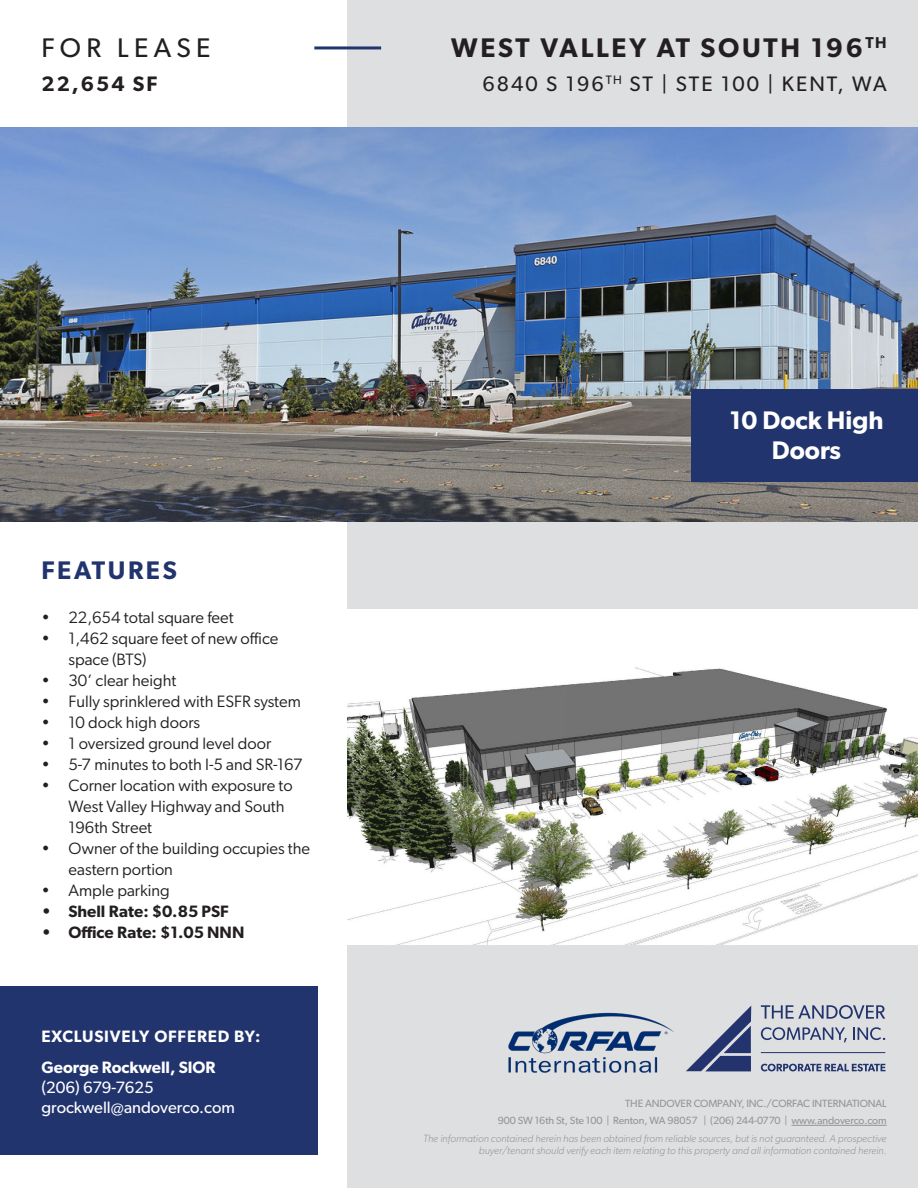
<style>
.page{position:relative;width:918px;height:1188px;background:#fff}
.page>*{position:absolute;margin:0;border:0;box-sizing:border-box;transform-origin:0 0}
.t1{font:600 27px "Gibson";letter-spacing:.1em;color:#231f20}
.t2{font:27px "Gibson";letter-spacing:.2em;color:#231f20}
.t3{font:600 25.5px/30.6px "Gibson";color:#fff;text-align:center}
.t4{font:600 25.5px "Gibson";letter-spacing:.1em;color:#22346e}
.t5{font:21px "Gibson";letter-spacing:.1em;color:#231f20}
.t6{font:600 21px "Gibson";letter-spacing:.1em;color:#231f20}
.t7{font:16.5px/21px "Gibson";color:#231f20}
.t8{font:600 16.5px "Gibson";color:#231f20}
.t9{font:16.5px "Gibson";color:#fff}
.t10{font:600 16.5px "Gibson";letter-spacing:.05em;color:#fff}
.t11{font:600 16.5px "Gibson";letter-spacing:.01em;color:#fff}
.t12{font:italic 300 10.5px/12.6px "Gibson";color:#939598;text-align:right}
.t13{font:10.5px "Gibson";letter-spacing:-.01em;color:#939598}
</style>
<div class="page">
<div style="left:348px;top:0;width:570px;height:1188px;background:#dedfe0"></div>
<hr style="left:314px;top:46px;width:67px;height:3px;background:#22346e">
<img style="left:0;top:128px;width:918px;height:394px">
<div style="left:0;top:986px;width:317px;height:168px;background:#22346e"></div>
<svg style="left:686px;top:1006px;width:65px;height:65px"></svg>
<svg style="left:761px;top:1005px;width:124px;height:14px"></svg>
<hr style="left:761px;top:1052px;width:124px;height:1px;background:#22336d">
<svg style="left:761px;top:1027px;width:86px;height:15px"></svg>
<svg style="left:853px;top:1027px;width:32px;height:13px"></svg>
<svg style="left:761px;top:1064px;width:124px;height:7px"></svg>
<img style="left:508px;top:1012px;width:166px;height:61px">
<hr style="left:791px;top:1125px;width:96px;height:1px;background:#939598">
<div style="left:691px;top:389px;width:227px;height:93px;background:#22346d"></div>
<img style="left:348px;top:610px;width:570px;height:335px">
<p class="t2" style="left:41px;top:32px;width:171px">FOR LEASE</p>
<p class="t1" style="left:451px;top:32px;width:437px">WEST VALLEY AT SOUTH 196<sup>TH</sup></p>
<p class="t6" style="left:41px;top:71px;width:118px">22,654 SF</p>
<p class="t5" style="left:482px;top:71px;width:406px">6840 S 196<sup>TH</sup> ST | STE 100 | KENT, WA</p>
<p class="t4" style="left:41px;top:555px;width:137px">FEATURES</p>
<p class="t7" style="left:41px;top:607px;width:194px">• 22,654 total square feet</p>
<p class="t7" style="left:68px;top:628px;width:211px;text-indent:-27px">• 1,462 square feet of new office space (BTS)</p>
<p class="t7" style="left:41px;top:670px;width:137px">• 30’ clear height</p>
<p class="t7" style="left:41px;top:691px;width:261px">• Fully sprinklered with ESFR system</p>
<p class="t7" style="left:41px;top:712px;width:160px">• 10 dock high doors</p>
<p class="t7" style="left:41px;top:733px;width:231px">• 1 oversized ground level door</p>
<p class="t7" style="left:41px;top:754px;width:263px">• 5-7 minutes to both I-5 and SR-167</p>
<p class="t7" style="left:68px;top:775px;width:226px;text-indent:-27px">• Corner location with exposure to<br>West Valley Highway and South<br>196th Street</p>
<p class="t7" style="left:68px;top:838px;width:243px;text-indent:-27px">• Owner of the building occupies the eastern portion</p>
<p class="t7" style="left:41px;top:880px;width:130px">• Ample parking</p>
<p class="t8" style="left:41px;top:902px;width:189px">• Shell Rate: $0.85 PSF</p>
<p class="t8" style="left:41px;top:923px;width:204px">• Office Rate: $1.05 NNN</p>
<p class="t10" style="left:41px;top:1027px;width:221px">EXCLUSIVELY OFFERED BY:</p>
<p class="t11" style="left:41px;top:1058px;width:176px">George Rockwell, SIOR</p>
<p class="t9" style="left:41px;top:1077px;width:114px">(206) 679-7625</p>
<p class="t9" style="left:41px;top:1097px;width:195px">grockwell@andoverco.com</p>
<p class="t3" style="left:730px;top:404px;width:155px">10 Dock High<br>Doors</p>
<p class="t13" style="left:625px;top:1097px;width:263px">THE ANDOVER COMPANY, INC./CORFAC INTERNATIONAL</p>
<p class="t13" style="left:498px;top:1114px;width:390px">900 SW 16th St, Ste 100 | Renton, WA 98057 | (206) 244-0770 | www.andoverco.com</p>
<p class="t12" style="left:423px;top:1132px;width:465px">The information contained herein has been obtained from reliable sources, but is not guaranteed. A prospective buyer/tenant should verify each item relating to this property and all information contained herein.</p>
</div>
